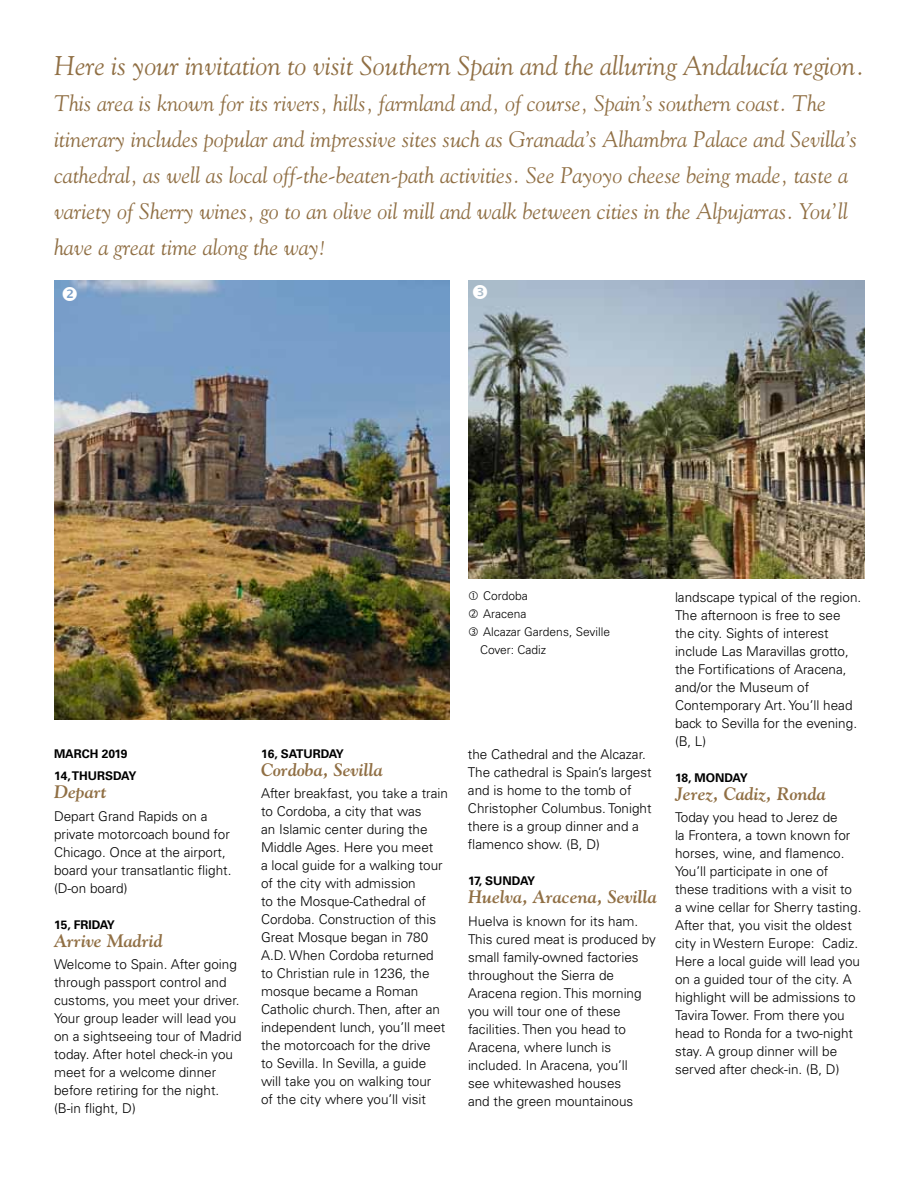
<style>
.page{position:relative;width:918px;height:1188px;background:#fff}
.page>*{position:absolute;margin:0;border:0;box-sizing:border-box;transform-origin:0 0}
.t1{font:italic 27px "Goudy";color:#906f44}
.t2{font:italic 22.5px/36px "Goudy";color:#906f44}
.t3{font:italic 700 18px "Goudy";color:#906f44}
.t4{font:300 13.5px/18px "Univers";color:#000}
.t5{font:700 12px/22.5px "Univers";color:#000}
.t6{font:300 12px/18px "Univers";color:#000}
</style>
<div class="page">
<img style="left:54px;top:281px;width:396px;height:439px">
<img style="left:468px;top:281px;width:396px;height:297px">
<svg style="left:63px;top:287px;width:14px;height:14px"></svg>
<svg style="left:473px;top:285px;width:14px;height:14px"></svg>
<p class="t1" style="left:54px;top:50px;width:812px">Here is your invitation to visit Southern Spain and the alluring Andalucía region.</p>
<p class="t2" style="left:54px;top:85px;width:804px">This area is known for its rivers, hills, farmland and, of course, Spain’s southern coast. The itinerary includes popular and impressive sites such as Granada’s Alhambra Palace and Sevilla’s cathedral, as well as local off-the-beaten-path activities. See Payoyo cheese being made, taste a variety of Sherry wines, go to an olive oil mill and walk between cities in the Alpujarras. You’ll have a great time along the way!</p>
<p class="t5" style="left:54px;top:742px;width:84px">MARCH 2019<br>14, THURSDAY</p>
<p class="t3" style="left:54px;top:781px;width:54px">Depart</p>
<p class="t4" style="left:54px;top:807px;width:179px">Depart Grand Rapids on a private motorcoach bound for<br>Chicago. Once at the airport, board your transatlantic flight. (D-on board)</p>
<p class="t5" style="left:54px;top:913px;width:62px">15, FRIDAY</p>
<p class="t3" style="left:54px;top:929px;width:110px">Arrive Madrid</p>
<p class="t4" style="left:54px;top:955px;width:189px">Welcome to Spain. After going through passport control and customs, you meet your driver.<br>Your group leader will lead you on a sightseeing tour of Madrid today. After hotel check-in you meet for a welcome dinner before retiring for the night. (B-in flight, D)</p>
<p class="t5" style="left:261px;top:742px;width:84px">16, SATURDAY</p>
<p class="t3" style="left:261px;top:758px;width:123px">Cordoba, Sevilla</p>
<p class="t4" style="left:261px;top:784px;width:189px">After breakfast, you take a train to Cordoba, a city that was<br>an Islamic center during the<br>Middle Ages. Here you meet<br>a local guide for a walking tour of the city with admission<br>to the Mosque-Cathedral of<br>Cordoba. Construction of this<br>Great Mosque began in 780<br>A.D. When Cordoba returned to Christian rule in 1236, the mosque became a Roman<br>Catholic church. Then, after an independent lunch, you’ll meet the motorcoach for the drive<br>to Sevilla. In Sevilla, a guide will take you on walking tour<br>of the city where you’ll visit</p>
<p class="t6" style="left:480px;top:587px;width:132px">Cordoba<br>Aracena<br>Alcazar Gardens, Seville<br>Cover: Cadiz</p>
<p class="t4" style="left:675px;top:588px;width:188px">landscape typical of the region.<br>The afternoon is free to see the city. Sights of interest include Las Maravillas grotto, the Fortifications of Aracena, and/or the Museum of<br>Contemporary Art. You’ll head back to Sevilla for the evening. (B, L)</p>
<p class="t5" style="left:675px;top:766px;width:74px">18, MONDAY</p>
<p class="t3" style="left:675px;top:782px;width:152px">Jerez, Cadiz, Ronda</p>
<p class="t4" style="left:675px;top:808px;width:188px">Today you head to Jerez de<br>la Frontera, a town known for horses, wine, and flamenco.<br>You’ll participate in one of these traditions with a visit to a wine cellar for Sherry tasting.<br>After that, you visit the oldest city in Western Europe: Cadiz.<br>Here a local guide will lead you on a guided tour of the city. A highlight will be admissions to<br>Tavira Tower. From there you head to Ronda for a two-night stay. A group dinner will be served after check-in. (B, D)</p>
<p class="t4" style="left:468px;top:746px;width:185px">the Cathedral and the Alcazar.<br>The cathedral is Spain’s largest and is home to the tomb of<br>Christopher Columbus. Tonight there is a group dinner and a flamenco show. (B, D)</p>
<p class="t5" style="left:468px;top:870px;width:69px">17, SUNDAY</p>
<p class="t3" style="left:468px;top:886px;width:190px">Huelva, Aracena, Sevilla</p>
<p class="t4" style="left:468px;top:912px;width:189px">Huelva is known for its ham.<br>This cured meat is produced by small family-owned factories throughout the Sierra de<br>Aracena region. This morning you will tour one of these facilities. Then you head to<br>Aracena, where lunch is included. In Aracena, you’ll<br>see whitewashed houses<br>and the green mountainous</p>
</div>
